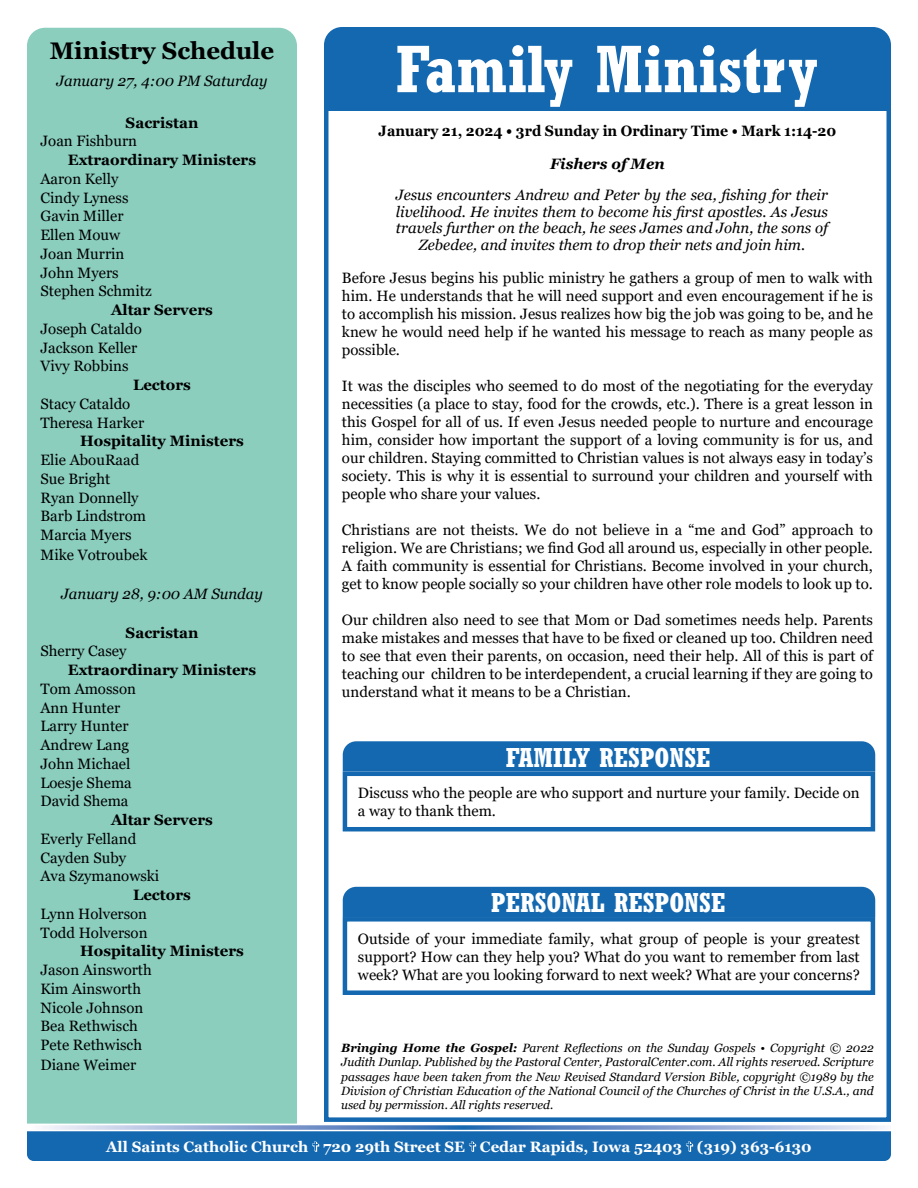
<style>
.page{position:relative;width:918px;height:1188px;background:#fff}
.page>*{position:absolute;margin:0;border:0;box-sizing:border-box;transform-origin:0 0}
.t1{font:700 condensed 66px "Rockwell";color:#fff}
.t2{font:700 condensed 27px "Rockwell";color:#fff}
.t3{font:700 24px "Georgia";color:#000}
.t4{font:15px/18px "Georgia";color:#000}
.t5{font:italic 15px/16.5px "Georgia";color:#000;text-align:center}
.t6{font:700 15px "Georgia";color:#000}
.t7{font:700 15px "Georgia";color:#fff}
.t8{font:700 15px "Georgia";color:#000;scale:.94 1}
.t9{font:italic 700 15px "Georgia";color:#000}
.t10{font:italic 12px/14.4px "Georgia";color:#000;text-align:justify}
.s1{font-weight:700}
</style>
<div class="page">
<svg style="left:42px;top:1125px;width:843px;height:5px;background:#95aed6"></svg>
<div style="left:27px;top:1131px;width:864px;height:30px;background:#1468b0"></div>
<div style="left:324px;top:106px;width:567px;height:1016px;border:4px solid #1468b0"></div>
<div style="left:343px;top:772px;width:532px;height:59px;border:4px solid #1468b0"></div>
<div style="left:324px;top:27px;width:567px;height:81px;background:#1468b0"></div>
<div style="left:343px;top:741px;width:532px;height:31px;background:#1468b0"></div>
<div style="left:27px;top:28px;width:270px;height:1096px;background:#8bcebe"></div>
<div style="left:343px;top:917px;width:532px;height:78px;border:4px solid #1468b0"></div>
<div style="left:343px;top:887px;width:532px;height:30px;background:#1468b0"></div>
<h3 class="t3" style="left:50px;top:36px;width:226px">Ministry Schedule</h3>
<p class="t5" style="left:56px;top:73px;width:213px">January 27, 4:00 PM Saturday</p>
<p class="t6" style="left:126px;top:113px;width:74px">Sacristan</p>
<p class="t4" style="left:41px;top:132px;width:98px">Joan Fishburn</p>
<p class="t6" style="left:68px;top:150px;width:190px">Extraordinary Ministers</p>
<p class="t4" style="left:41px;top:170px;width:113px;line-height:18.8px">Aaron Kelly<br>Cindy Lyness<br>Gavin Miller<br>Ellen Mouw<br>Joan Murrin<br>John Myers<br>Stephen Schmitz</p>
<p class="t6" style="left:111px;top:300px;width:103px">Altar Servers</p>
<p class="t4" style="left:41px;top:320px;width:103px;line-height:18.8px">Joseph Cataldo<br>Jackson Keller<br>Vivy Robbins</p>
<p class="t6" style="left:133px;top:375px;width:59px">Lectors</p>
<p class="t4" style="left:41px;top:395px;width:105px;line-height:18.8px">Stacy Cataldo<br>Theresa Harker</p>
<p class="t6" style="left:80px;top:431px;width:165px">Hospitality Ministers</p>
<p class="t4" style="left:41px;top:451px;width:109px;line-height:18.9px">Elie AbouRaad<br>Sue Bright<br>Ryan Donnelly<br>Barb Lindstrom<br>Marcia Myers<br>Mike Votroubek</p>
<p class="t5" style="left:61px;top:585px;width:203px">January 28, 9:00 AM Sunday</p>
<p class="t6" style="left:126px;top:623px;width:74px">Sacristan</p>
<p class="t4" style="left:41px;top:642px;width:87px">Sherry Casey</p>
<p class="t6" style="left:68px;top:660px;width:190px">Extraordinary Ministers</p>
<p class="t4" style="left:41px;top:680px;width:97px;line-height:18.8px">Tom Amosson<br>Ann Hunter<br>Larry Hunter<br>Andrew Lang<br>John Michael<br>Loesje Shema<br>David Shema</p>
<p class="t6" style="left:111px;top:810px;width:103px">Altar Servers</p>
<p class="t4" style="left:41px;top:830px;width:120px;line-height:18.8px">Everly Felland<br>Cayden Suby<br>Ava Szymanowski</p>
<p class="t6" style="left:133px;top:885px;width:59px">Lectors</p>
<p class="t4" style="left:41px;top:905px;width:109px;line-height:18.8px">Lynn Holverson<br>Todd Holverson</p>
<p class="t6" style="left:80px;top:941px;width:165px">Hospitality Ministers</p>
<p class="t4" style="left:41px;top:961px;width:113px;line-height:18.9px">Jason Ainsworth<br>Kim Ainsworth<br>Nicole Johnson<br>Bea Rethwisch<br>Pete Rethwisch<br>Diane Weimer</p>
<h1 class="t1" style="left:396px;top:30px;width:423px">Family Ministry</h1>
<p class="t8" style="left:379px;top:121px;width:488px">January 21, 2024 • 3rd Sunday in Ordinary Time • Mark 1:14-20</p>
<p class="t9" style="left:550px;top:154px;width:116px">Fishers of Men</p>
<p class="t5" style="left:396px;top:187px;width:434px">Jesus encounters Andrew and Peter by the sea, fishing for their livelihood. He invites them to become his first apostles. As Jesus travels further on the beach, he sees James and John, the sons of Zebedee, and invites them to drop their nets and join him.</p>
<p class="t4" style="left:342px;top:269px;width:532px;text-align:justify">Before Jesus begins his public ministry he gathers a group of men to walk with him. He understands that he will need support and even encouragement if he is to accomplish his mission. Jesus realizes how big the job was going to be, and he knew he would need help if he wanted his message to reach as many people as possible.</p>
<p class="t4" style="left:342px;top:377px;width:532px;text-align:justify">It was the disciples who seemed to do most of the negotiating for the everyday necessities (a place to stay, food for the crowds, etc.). There is a great lesson in this Gospel for all of us. If even Jesus needed people to nurture and encourage him, consider how important the support of a loving community is for us, and our children. Staying committed to Christian values is not always easy in today’s society. This is why it is essential to surround your children and yourself with people who share your values.</p>
<p class="t4" style="left:342px;top:521px;width:532px;text-align:justify">Christians are not theists. We do not believe in a “me and God” approach to religion. We are Christians; we find God all around us, especially in other people.<br>A faith community is essential for Christians. Become involved in your church, get to know people socially so your children have other role models to look up to.</p>
<p class="t4" style="left:342px;top:611px;width:533px;text-align:justify">Our children also need to see that Mom or Dad sometimes needs help. Parents make mistakes and messes that have to be fixed or cleaned up too. Children need to see that even their parents, on occasion, need their help. All of this is part of teaching our children to be interdependent, a crucial learning if they are going to understand what it means to be a Christian.</p>
<h2 class="t2" style="left:506px;top:741px;width:206px">FAMILY RESPONSE</h2>
<p class="t4" style="left:358px;top:784px;width:503px">Discuss who the people are who support and nurture your family. Decide on a way to thank them.</p>
<h2 class="t2" style="left:491px;top:887px;width:236px">PERSONAL RESPONSE</h2>
<p class="t4" style="left:358px;top:930px;width:503px;text-align:justify">Outside of your immediate family, what group of people is your greatest support? How can they help you? What do you want to remember from last week? What are you looking forward to next week? What are your concerns?</p>
<p class="t10" style="left:341px;top:1041px;width:534px"><span class="s1">Bringing Home the Gospel:</span> Parent Reflections on the Sunday Gospels • Copyright © 2022<br>Judith Dunlap. Published by the Pastoral Center, PastoralCenter.com. All rights reserved. Scripture passages have been taken from the New Revised Standard Version Bible, copyright ©1989 by the Division of Christian Education of the National Council of the Churches of Christ in the U.S.A., and used by permission. All rights reserved.</p>
<p class="t7" style="left:106px;top:1137px;width:707px">All Saints Catholic Church 720 29th Street SE Cedar Rapids, Iowa 52403 (319) 363-6130</p>
</div>
